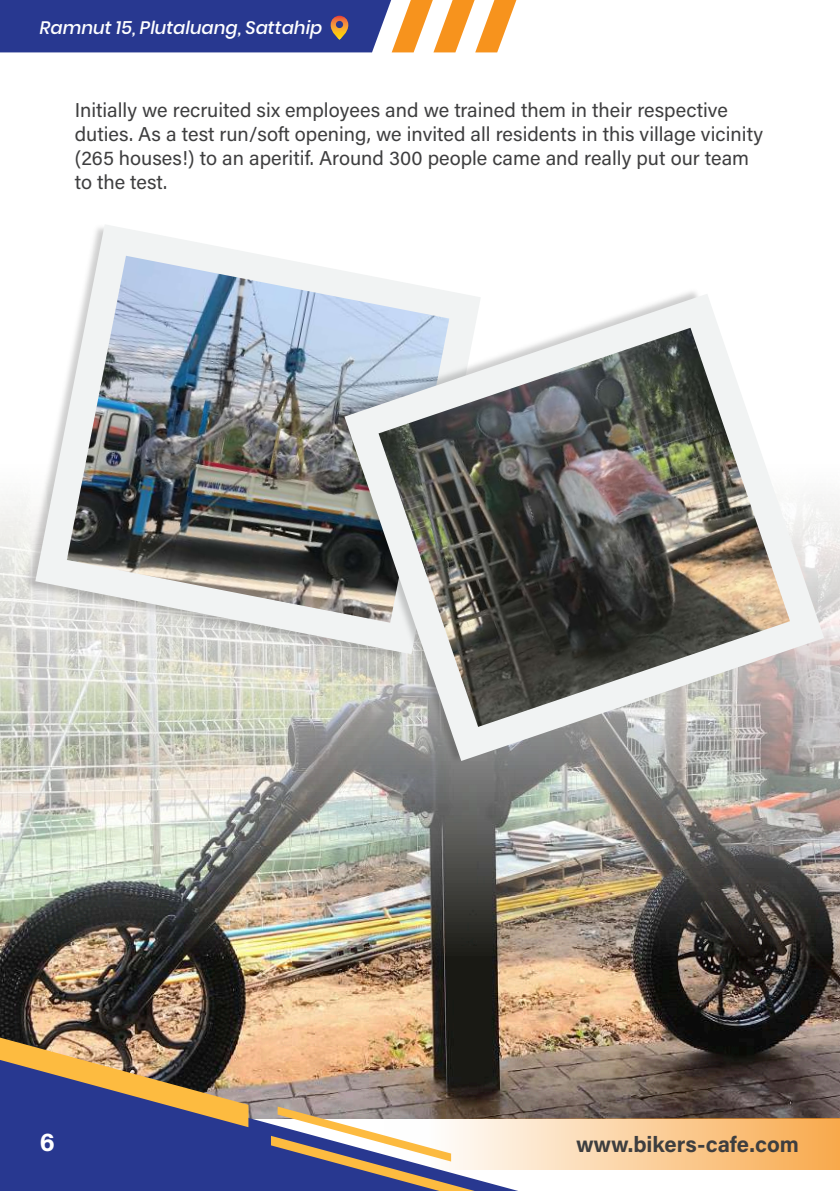
<style>
.page{position:relative;width:840px;height:1191px;background:#fff}
.page>*{position:absolute;margin:0;border:0;box-sizing:border-box;transform-origin:0 0}
.t1{font:700 26px "Acumin Pro";color:#fff}
.t2{font:700 22px "Acumin Pro";color:#3e3e3f}
.t3{font:20px/24px "Acumin Pro";color:#3e3e3f}
.t4{font:italic 500 18px "Poppins";color:#fff}
</style>
<div class="page">
<img style="left:0;top:955px;width:839px;height:163px">
<img style="left:0;top:0;width:839px;height:955px">
<svg style="left:0;top:0;width:516px;height:52px;background:#5f5d8e"></svg>
<svg style="left:0;top:1046px;width:580px;height:145px;background:#68637f"></svg>
<img style="left:0;top:1033px;width:248px;height:94px">
<svg style="left:271px;top:1106px;width:266px;height:85px"></svg>
<svg style="left:384px;top:1118px;width:455px;height:51px;background:#f5d0a5"></svg>
<img style="left:0;top:156px;width:540px;height:574px">
<svg style="left:35px;top:224px;width:230px;height:430px"></svg>
<img style="left:67px;top:256px;width:198px;height:366px">
<img style="left:265px;top:220px;width:574px;height:610px">
<svg style="left:344px;top:294px;width:479px;height:467px"></svg>
<img style="left:378px;top:328px;width:411px;height:399px">
<p class="t4" style="left:40px;top:17px;width:284px">Ramnut 15, Plutaluang, Sattahip</p>
<p class="t3" style="left:75px;top:97px;width:689px">Initially we recruited six employees and we trained them in their respective duties. As a test run/soft opening, we invited all residents in this village vicinity (265 houses!) to an aperitif. Around 300 people came and really put our team to the test.</p>
<h1 class="t1" style="left:40px;top:1123px;width:17px">6</h1>
<p class="t2" style="left:576px;top:1128px;width:224px">www.bikers-cafe.com</p>
</div>
